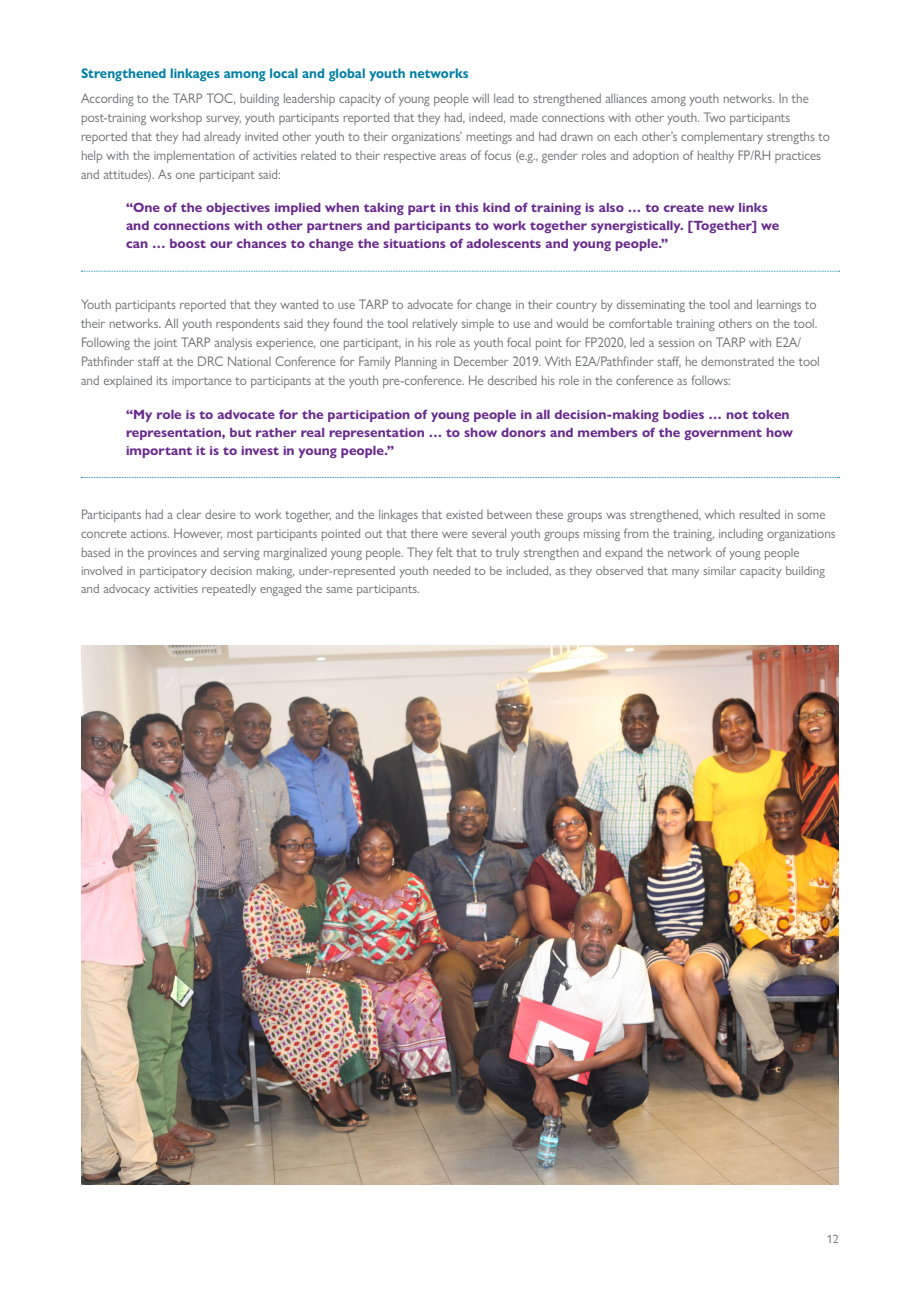
<style>
.page{position:relative;width:920px;height:1290px;background:#fff}
.page>*{position:absolute;margin:0;border:0;box-sizing:border-box;transform-origin:0 0}
.Body{font:13.95px/19px "Gill Sans Nova";color:#6c6d70;scale:.95 1}
.Heading_3{font:700 13.95px "Gill Sans Nova";color:#007fa5;scale:.95 1}
.Quote_Body{font:700 13.5px/18px "Gill Sans Nova";color:#682a8d}
.Body-2{font:13.2px/18px "Gill Sans Nova";color:#6c6d70}
.t1{font:12px "Gill Sans Nova";color:#6c6d70}
.s1{font-size:13.2px}
</style>
<div class="page">
<img style="left:81px;top:645px;width:758px;height:540px">
<svg style="left:81px;top:271px;width:759px;height:1px"></svg>
<svg style="left:81px;top:477px;width:759px;height:1px"></svg>
<p class="Heading_3" style="left:81px;top:64px;width:410px">Strengthened linkages among local and global youth networks</p>
<p class="Body" style="left:81px;top:89px;width:790px">According to the TARP TOC, building leadership capacity of young people will lead to strengthened alliances among youth networks. In the post-training workshop survey, youth participants reported that they had, indeed, made connections with other youth. Two participants reported that they had already invited other youth to their organizations’ meetings and had drawn on each other’s complementary strengths to help with the implementation of activities related to their respective areas of focus (e.g., gender roles and adoption of healthy FP/RH practices and attitudes). As one participant said:</p>
<p class="Quote_Body" style="left:126px;top:199px;width:655px">“One of the objectives implied when taking part in this kind of training is also … to create new links and connections with other partners and participants to work together synergistically. [Together] we can … boost our chances to change the situations of adolescents and young people.”</p>
<p class="Body" style="left:81px;top:295px;width:779px">Youth participants reported that they wanted to use TARP to advocate for change in their country by disseminating the tool and learnings to their networks. All youth respondents said they found the tool relatively simple to use and would be comfortable training others on the tool.<br>Following the joint TARP analysis experience, one participant, in his role as youth focal point for FP2020, led a session on TARP with E2A/ Pathfinder staff at the DRC National Conference for Family Planning in December 2019. With E2A/Pathfinder staff, he demonstrated the tool and explained its importance to participants at the youth pre-conference. He described his role in the conference as follows:</p>
<p class="Quote_Body" style="left:126px;top:405px;width:668px">“My role is to advocate for the participation of young people in all decision-making bodies … not token representation, but rather real representation … to show donors and members of the government how important it is to invest in young people.”</p>
<p class="Body" style="left:81px;top:504px;width:796px">Participants had a clear desire to work together, and the linkages that existed between these groups was strengthened, which resulted in some concrete actions. However, most participants pointed out that there were several youth groups missing from the training, including organizations based in the provinces and serving marginalized young people. They felt that to truly strengthen and expand the network of <span class="s1">young people</span></p>
<p class="Body-2" style="left:81px;top:561px;width:745px">involved in participatory decision making, under-represented youth needed to be included, as they observed that many similar capacity building and advocacy activities repeatedly engaged the same participants.</p>
<p class="t1" style="left:827px;top:1231px;width:13px">12</p>
</div>
